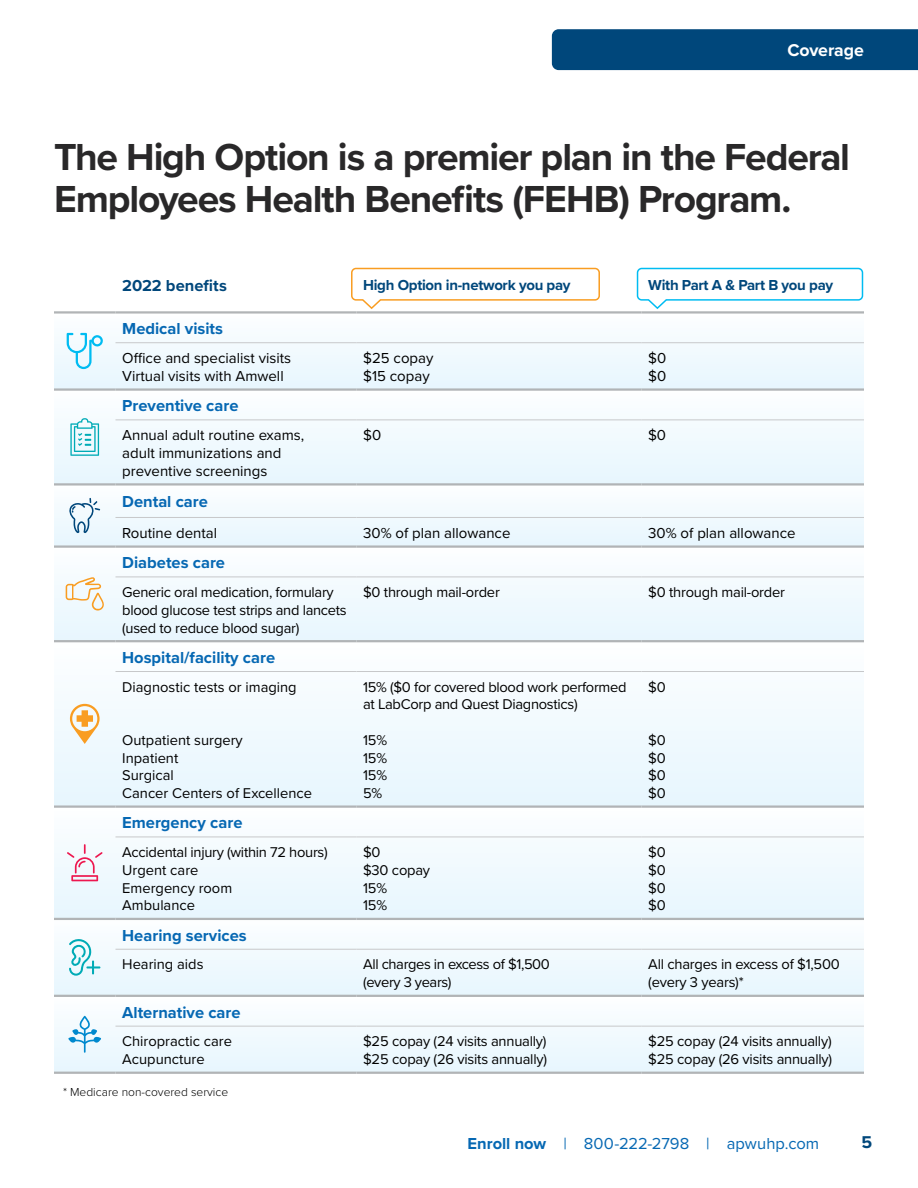
<style>
.page{position:relative;width:918px;height:1188px;background:#fff}
.page>*{position:absolute;margin:0;border:0;box-sizing:border-box;transform-origin:0 0}
.t1{font:700 39px/42px "Proxima Nova";letter-spacing:-.03em;color:#292829}
.t2{font:700 17.7px "Proxima Nova";color:#fff}
.t3{font:700 17.7px "Proxima Nova";color:#00477b}
.Table_body_bold{font:700 16.5px "Proxima Nova";color:#0668b3}
.Paragraph_Style_-_ne{font:16.5px "Proxima Nova";color:#0668b3}
.Table_Header{font:700 16.5px "Proxima Nova";color:#00477b}
.Table_Body{font:15px/17.7px "Proxima Nova";color:#000}
.Table_Header-2{font:700 15px "Proxima Nova";letter-spacing:-.02em;color:#00477b}
.Table_Body-2{font:14.7px/17.7px "Proxima Nova";letter-spacing:-.015em;color:#000}
.t4{font:300 12px "Proxima Nova";color:#000}
.s1{font-weight:700}
</style>
<div class="page">
<div style="left:552px;top:29px;width:366px;height:41px;background:#00477b"></div>
<div style="left:54px;top:332px;width:810px;height:56px;background:#eff9fe"></div>
<div style="left:54px;top:419px;width:810px;height:64px;background:#eef9fe"></div>
<div style="left:54px;top:497px;width:810px;height:48px;background:#eff9fe"></div>
<div style="left:54px;top:576px;width:810px;height:64px;background:#eef8fe"></div>
<svg style="left:54px;top:642px;width:810px;height:163px"></svg>
<div style="left:54px;top:836px;width:810px;height:82px;background:#eef9fe"></div>
<div style="left:54px;top:946px;width:810px;height:49px;background:#edf8fe"></div>
<svg style="left:54px;top:1015px;width:810px;height:57px"></svg>
<hr style="left:54px;top:483px;width:62px;height:3px;background:#b1b4b6">
<hr style="left:116px;top:483px;width:240px;height:3px;background:#b1b4b6">
<hr style="left:356px;top:483px;width:286px;height:3px;background:#b1b4b6">
<hr style="left:642px;top:483px;width:222px;height:3px;background:#b1b4b6">
<hr style="left:54px;top:388px;width:62px;height:3px;background:#b1b4b6">
<hr style="left:116px;top:388px;width:240px;height:3px;background:#b1b4b6">
<hr style="left:356px;top:388px;width:286px;height:3px;background:#b1b4b6">
<hr style="left:642px;top:388px;width:222px;height:3px;background:#b1b4b6">
<hr style="left:116px;top:342px;width:240px;height:1px;background:#c7c8ca">
<hr style="left:356px;top:342px;width:286px;height:1px;background:#c7c8ca">
<hr style="left:642px;top:342px;width:222px;height:1px;background:#c7c8ca">
<hr style="left:116px;top:420px;width:240px;height:1px;background:#c7c8ca">
<hr style="left:356px;top:420px;width:286px;height:1px;background:#c7c8ca">
<hr style="left:642px;top:420px;width:222px;height:1px;background:#c7c8ca">
<hr style="left:116px;top:517px;width:240px;height:1px;background:#c7c8ca">
<hr style="left:356px;top:517px;width:286px;height:1px;background:#c7c8ca">
<hr style="left:642px;top:517px;width:222px;height:1px;background:#c7c8ca">
<hr style="left:116px;top:577px;width:240px;height:1px;background:#c7c8ca">
<hr style="left:356px;top:577px;width:286px;height:1px;background:#c7c8ca">
<hr style="left:642px;top:577px;width:222px;height:1px;background:#c7c8ca">
<hr style="left:116px;top:671px;width:240px;height:1px;background:#c7c8ca">
<hr style="left:356px;top:671px;width:286px;height:1px;background:#c7c8ca">
<hr style="left:642px;top:671px;width:222px;height:1px;background:#c7c8ca">
<hr style="left:116px;top:837px;width:240px;height:1px;background:#c7c8ca">
<hr style="left:356px;top:837px;width:286px;height:1px;background:#c7c8ca">
<hr style="left:642px;top:837px;width:222px;height:1px;background:#c7c8ca">
<hr style="left:116px;top:949px;width:240px;height:1px;background:#c7c8ca">
<hr style="left:356px;top:949px;width:286px;height:1px;background:#c7c8ca">
<hr style="left:642px;top:949px;width:222px;height:1px;background:#c7c8ca">
<hr style="left:116px;top:1026px;width:240px;height:1px;background:#c7c8ca">
<hr style="left:356px;top:1026px;width:286px;height:1px;background:#c7c8ca">
<hr style="left:642px;top:1026px;width:222px;height:1px;background:#c7c8ca">
<hr style="left:54px;top:545px;width:62px;height:3px;background:#b1b4b6">
<hr style="left:54px;top:640px;width:62px;height:2px;background:#b1b4b6">
<hr style="left:54px;top:805px;width:62px;height:3px;background:#b1b4b6">
<hr style="left:54px;top:918px;width:62px;height:2px;background:#b1b4b6">
<hr style="left:54px;top:995px;width:62px;height:2px;background:#b1b4b6">
<hr style="left:116px;top:545px;width:240px;height:3px;background:#b1b4b6">
<hr style="left:356px;top:545px;width:286px;height:3px;background:#b1b4b6">
<hr style="left:642px;top:545px;width:222px;height:3px;background:#b1b4b6">
<hr style="left:116px;top:640px;width:240px;height:2px;background:#b1b4b6">
<hr style="left:356px;top:640px;width:286px;height:2px;background:#b1b4b6">
<hr style="left:642px;top:640px;width:222px;height:2px;background:#b1b4b6">
<hr style="left:116px;top:805px;width:240px;height:3px;background:#b1b4b6">
<hr style="left:356px;top:805px;width:286px;height:3px;background:#b1b4b6">
<hr style="left:642px;top:805px;width:222px;height:3px;background:#b1b4b6">
<hr style="left:116px;top:918px;width:240px;height:2px;background:#b1b4b6">
<hr style="left:356px;top:918px;width:286px;height:2px;background:#b1b4b6">
<hr style="left:642px;top:918px;width:222px;height:2px;background:#b1b4b6">
<hr style="left:116px;top:995px;width:240px;height:2px;background:#b1b4b6">
<hr style="left:356px;top:995px;width:286px;height:2px;background:#b1b4b6">
<hr style="left:642px;top:995px;width:222px;height:2px;background:#b1b4b6">
<hr style="left:54px;top:311px;width:62px;height:3px;background:#b1b4b6">
<hr style="left:116px;top:311px;width:240px;height:3px;background:#b1b4b6">
<hr style="left:356px;top:311px;width:286px;height:3px;background:#b1b4b6">
<hr style="left:642px;top:311px;width:222px;height:3px;background:#b1b4b6">
<hr style="left:54px;top:1072px;width:62px;height:2px;background:#b1b4b6">
<hr style="left:116px;top:1072px;width:240px;height:2px;background:#b1b4b6">
<hr style="left:356px;top:1072px;width:286px;height:2px;background:#b1b4b6">
<hr style="left:642px;top:1072px;width:222px;height:2px;background:#b1b4b6">
<svg style="left:67px;top:333px;width:36px;height:36px"></svg>
<svg style="left:70px;top:418px;width:29px;height:38px"></svg>
<svg style="left:68px;top:498px;width:32px;height:35px"></svg>
<svg style="left:66px;top:577px;width:38px;height:34px"></svg>
<svg style="left:70px;top:704px;width:30px;height:40px"></svg>
<svg style="left:67px;top:844px;width:36px;height:37px"></svg>
<svg style="left:69px;top:939px;width:32px;height:37px"></svg>
<svg style="left:68px;top:1016px;width:33px;height:37px"></svg>
<svg style="left:351px;top:267px;width:249px;height:42px"></svg>
<svg style="left:636px;top:267px;width:228px;height:42px"></svg>
<p class="t2" style="left:787px;top:36px;width:78px">Coverage</p>
<h1 class="t1" style="left:54px;top:135px;width:798px">The High Option is a premier plan in the Federal<br>Employees Health Benefits (FEHB) Program.</h1>
<p class="Table_Header" style="left:122px;top:273px;width:106px">2022 benefits</p>
<p class="Table_Header-2" style="left:363px;top:274px;width:209px">High Option in-network you pay</p>
<p class="Table_Header-2" style="left:648px;top:274px;width:186px">With Part A &amp; Part B you pay</p>
<p class="Table_body_bold" style="left:122px;top:316px;width:102px">Medical visits</p>
<p class="Table_Body" style="left:122px;top:349px;width:170px">Office and specialist visits</p>
<p class="Table_Body" style="left:122px;top:366px;width:163px">Virtual visits with Amwell</p>
<p class="Table_Body" style="left:363px;top:349px;width:72px">$25 copay</p>
<p class="Table_Body" style="left:363px;top:366px;width:68px">$15 copay</p>
<p class="Table_Body" style="left:648px;top:349px;width:20px">$0</p>
<p class="Table_Body" style="left:648px;top:366px;width:20px">$0</p>
<p class="Table_body_bold" style="left:122px;top:393px;width:118px">Preventive care</p>
<p class="Table_Body" style="left:122px;top:426px;width:184px">Annual adult routine exams, adult immunizations and preventive screenings</p>
<p class="Table_Body" style="left:363px;top:426px;width:20px">$0</p>
<p class="Table_Body" style="left:648px;top:426px;width:19px">$0</p>
<p class="Table_body_bold" style="left:122px;top:490px;width:87px">Dental care</p>
<p class="Table_Body" style="left:122px;top:523px;width:96px">Routine dental</p>
<p class="Table_Body" style="left:363px;top:523px;width:149px">30% of plan allowance</p>
<p class="Table_Body" style="left:648px;top:523px;width:149px">30% of plan allowance</p>
<p class="Table_body_bold" style="left:122px;top:550px;width:104px">Diabetes care</p>
<p class="Table_Body-2" style="left:122px;top:583px;width:226px">Generic oral medication, formulary blood glucose test strips and lancets (used to reduce blood sugar)</p>
<p class="Table_Body-2" style="left:363px;top:583px;width:138px">$0 through mail-order</p>
<p class="Table_Body-2" style="left:648px;top:583px;width:138px">$0 through mail-order</p>
<p class="Table_body_bold" style="left:122px;top:645px;width:155px">Hospital/facility care</p>
<p class="Table_Body-2" style="left:122px;top:677px;width:176px">Diagnostic tests or imaging</p>
<p class="Table_Body-2" style="left:363px;top:677px;width:265px">15% ($0 for covered blood work performed at LabCorp and Quest Diagnostics)</p>
<p class="Table_Body-2" style="left:363px;top:730px;width:25px">15%<br>15%</p>
<p class="Table_Body-2" style="left:363px;top:766px;width:25px">15%<br>5%</p>
<p class="Table_Body-2" style="left:648px;top:677px;width:19px">$0</p>
<p class="Table_Body-2" style="left:648px;top:730px;width:19px">$0 $0</p>
<p class="Table_Body-2" style="left:648px;top:766px;width:19px">$0 $0</p>
<p class="Table_Body-2" style="left:122px;top:730px;width:122px">Outpatient surgery<br>Inpatient</p>
<p class="Table_Body-2" style="left:122px;top:766px;width:191px">Surgical<br>Cancer Centers of Excellence</p>
<p class="Table_body_bold" style="left:122px;top:810px;width:122px">Emergency care</p>
<p class="Table_Body-2" style="left:122px;top:843px;width:207px">Accidental injury (within 72 hours)<br>Urgent care<br>Emergency room<br>Ambulance</p>
<p class="Table_Body-2" style="left:363px;top:843px;width:69px">$0<br>$30 copay<br>15%<br>15%</p>
<p class="Table_Body-2" style="left:648px;top:843px;width:19px;text-align:justify">$0 $0 $0 $0</p>
<p class="Table_body_bold" style="left:122px;top:923px;width:126px">Hearing services</p>
<p class="Table_Body-2" style="left:122px;top:955px;width:83px">Hearing aids</p>
<p class="Table_Body-2" style="left:363px;top:955px;width:188px">All charges in excess of $1,500 (every 3 years)</p>
<p class="Table_Body-2" style="left:648px;top:955px;width:193px">All charges in excess of $1,500 (every 3 years)*</p>
<p class="Table_body_bold" style="left:122px;top:1000px;width:120px">Alternative care</p>
<p class="Table_Body-2" style="left:122px;top:1032px;width:111px">Chiropractic care<br>Acupuncture</p>
<p class="Table_Body-2" style="left:363px;top:1032px;width:185px">$25 copay (24 visits annually) $25 copay (26 visits annually)</p>
<p class="Table_Body-2" style="left:648px;top:1032px;width:185px">$25 copay (24 visits annually) $25 copay (26 visits annually)</p>
<p class="t4" style="left:63px;top:1083px;width:167px">* Medicare non-covered service</p>
<p class="Paragraph_Style_-_ne" style="left:467px;top:1131px;width:353px"><span class="s1">Enroll now</span> | 800-222-2798 | apwuhp.com</p>
<p class="t3" style="left:861px;top:1129px;width:12px">5</p>
</div>
